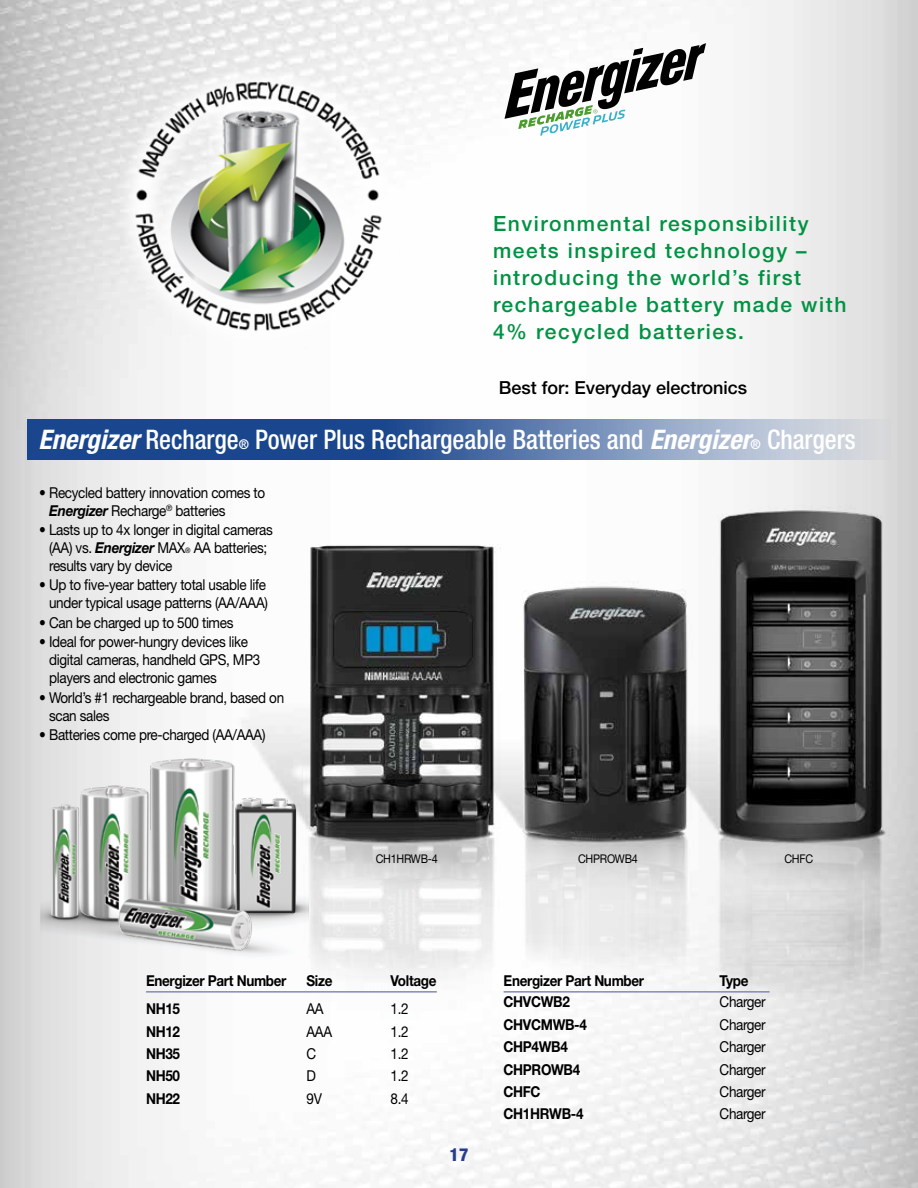
<style>
.page{position:relative;width:918px;height:1188px;background:#fff}
.page>*{position:absolute;margin:0;border:0;box-sizing:border-box;transform-origin:0 0}
.t1{font:500 condensed 27px "Helvetica Neue LT Std";color:#fff;scale:.95 1}
.t2{font:500 21px/27px "Helvetica Neue LT Std";letter-spacing:.075em;color:#009243}
.t3{font:500 18px "Helvetica Neue LT Std";color:#000}
.t4{font:800 condensed 18px "Helvetica Neue LT Std";color:#283b8e}
.t5{font:15px/18px "Helvetica Neue LT Std";letter-spacing:-.025em;color:#000;scale:.9 1}
.t6{font:700 15px "Helvetica Neue LT Std";letter-spacing:-.025em;color:#000;scale:.9 1}
.t7{font:12px "Helvetica Neue LT Std";letter-spacing:-.025em;color:#000;scale:.9 1}
.s1{font-weight:700;font-style:italic}
.s2{font-size:13.5px}
.s3{font-size:7.5px}
</style>
<div class="page">
<img style="left:0;top:0;width:918px;height:1188px">
<img style="left:92px;top:40px;width:322px;height:324px">
<svg style="left:505px;top:43px;width:201px;height:93px"></svg>
<img style="left:504px;top:506px;width:414px;height:682px">
<img style="left:472px;top:563px;width:289px;height:617px">
<img style="left:201px;top:493px;width:312px;height:571px">
<img style="left:39px;top:712px;width:269px;height:269px">
<svg style="left:27px;top:420px;width:864px;height:40px"></svg>
<hr style="left:146px;top:991px;width:291px;height:2px;background:#848ab9">
<hr style="left:504px;top:991px;width:266px;height:2px;background:#848ab9">
<h2 class="t2" style="left:493px;top:210px;width:355px">Environmental responsibility meets inspired technology – introducing the world’s first rechargeable battery made with<br>4% recycled batteries.</h2>
<p class="t3" style="left:499px;top:377px;width:250px">Best for: Everyday electronics</p>
<h1 class="t1" style="left:38px;top:424px;width:862px"><span class="s1">Energizer</span> Recharge<span class="s2">®</span> Power Plus Rechargeable Batteries and <span class="s1">Energizer</span><span class="s2">®</span> Chargers</h1>
<p class="t5" style="left:49px;top:483px;width:242px;text-indent:-10px">• Recycled battery innovation comes to<br><span class="s1">Energizer</span> Recharge<sup>®</sup> batteries</p>
<p class="t5" style="left:49px;top:521px;width:250px;text-indent:-10px">• Lasts up to 4x longer in digital cameras (AA) vs. <span class="s1">Energizer</span> MAX<span class="s3">®</span> AA batteries; results vary by device</p>
<p class="t5" style="left:39px;top:576px;width:256px;text-align:right">• Up to five-year battery total usable life under typical usage patterns (AA/AAA)</p>
<p class="t5" style="left:39px;top:613px;width:217px">• Can be charged up to 500 times</p>
<p class="t5" style="left:49px;top:633px;width:236px;text-indent:-10px">• Ideal for power-hungry devices like digital cameras, handheld GPS, MP3 players and electronic games</p>
<p class="t5" style="left:49px;top:688px;width:263px;text-indent:-10px">• World’s #1 rechargeable brand, based on scan sales</p>
<p class="t5" style="left:39px;top:725px;width:253px">• Batteries come pre-charged (AA/AAA)</p>
<p class="t7" style="left:376px;top:852px;width:70px">CH1HRWB-4</p>
<p class="t7" style="left:578px;top:852px;width:68px">CHPROWB4</p>
<p class="t7" style="left:784px;top:852px;width:33px">CHFC</p>
<p class="t6" style="left:146px;top:972px;width:158px">Energizer Part Number</p>
<p class="t6" style="left:307px;top:972px;width:30px">Size</p>
<p class="t6" style="left:391px;top:972px;width:53px">Voltage</p>
<p class="t6" style="left:146px;top:1000px;width:39px">NH15</p>
<p class="t5" style="left:307px;top:1000px;width:21px">AA</p>
<p class="t5" style="left:391px;top:1000px;width:22px">1.2</p>
<p class="t6" style="left:146px;top:1022px;width:39px">NH12</p>
<p class="t5" style="left:307px;top:1022px;width:30px">AAA</p>
<p class="t5" style="left:391px;top:1022px;width:22px">1.2</p>
<p class="t6" style="left:146px;top:1044px;width:39px">NH35</p>
<p class="t5" style="left:307px;top:1044px;width:12px">C</p>
<p class="t5" style="left:391px;top:1044px;width:22px">1.2</p>
<p class="t6" style="left:146px;top:1067px;width:39px">NH50</p>
<p class="t5" style="left:307px;top:1067px;width:12px">D</p>
<p class="t5" style="left:391px;top:1067px;width:22px">1.2</p>
<p class="t6" style="left:146px;top:1089px;width:39px">NH22</p>
<p class="t5" style="left:307px;top:1089px;width:19px">9V</p>
<p class="t5" style="left:391px;top:1089px;width:22px">8.4</p>
<p class="t4" style="left:450px;top:1143px;width:20px">17</p>
<p class="t6" style="left:504px;top:972px;width:158px">Energizer Part Number</p>
<p class="t6" style="left:720px;top:972px;width:34px">Type</p>
<p class="t6" style="left:504px;top:993px;width:75px">CHVCWB2</p>
<p class="t5" style="left:720px;top:993px;width:53px">Charger</p>
<p class="t6" style="left:504px;top:1015px;width:94px">CHVCMWB-4</p>
<p class="t5" style="left:720px;top:1015px;width:53px">Charger</p>
<p class="t6" style="left:504px;top:1038px;width:73px">CHP4WB4</p>
<p class="t5" style="left:720px;top:1038px;width:53px">Charger</p>
<p class="t6" style="left:504px;top:1060px;width:87px">CHPROWB4</p>
<p class="t5" style="left:720px;top:1060px;width:53px">Charger</p>
<p class="t6" style="left:504px;top:1082px;width:43px">CHFC</p>
<p class="t5" style="left:720px;top:1082px;width:53px">Charger</p>
<p class="t6" style="left:504px;top:1105px;width:90px">CH1HRWB-4</p>
<p class="t5" style="left:720px;top:1105px;width:53px">Charger</p>
</div>
